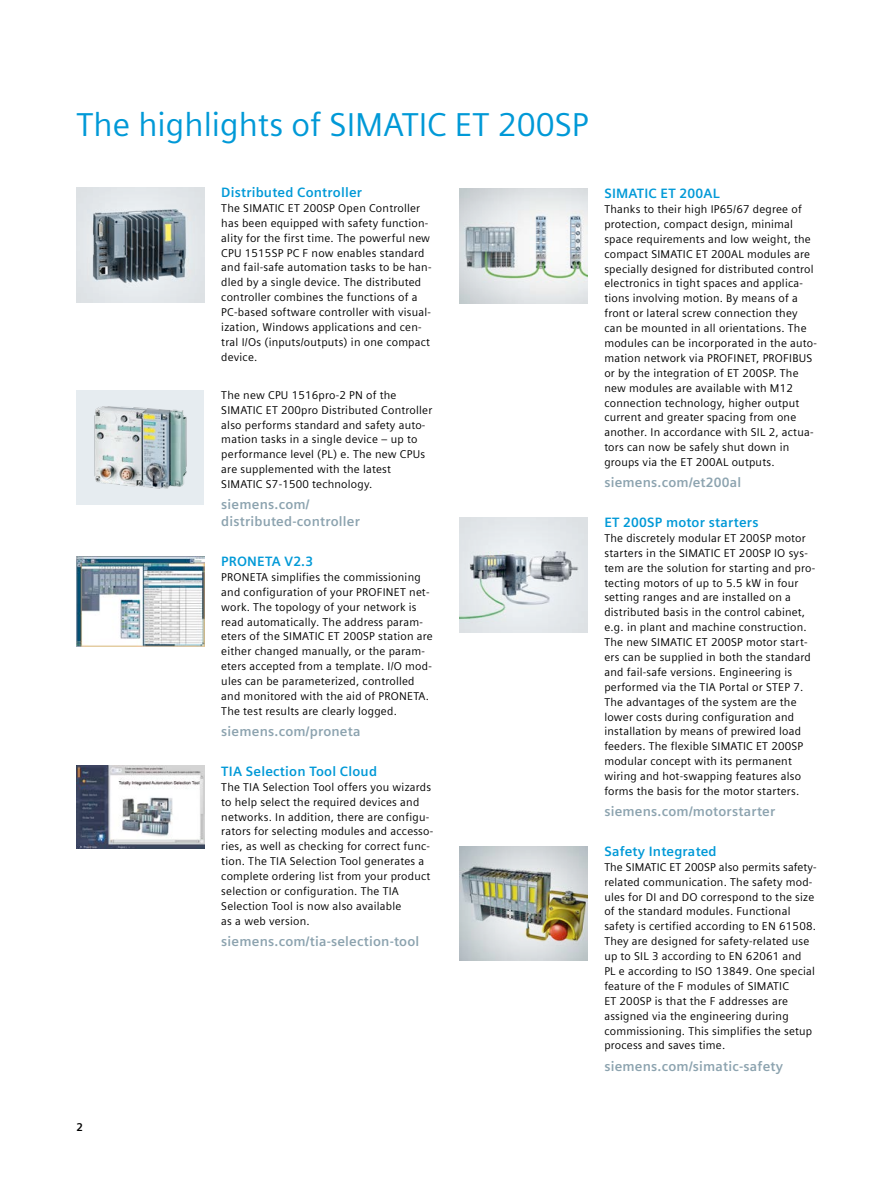
<style>
.page{position:relative;width:881px;height:1191px;background:#fff}
.page>*{position:absolute;margin:0;border:0;box-sizing:border-box;transform-origin:0 0}
.t1{font:33px "Siemens Sans Global";color:#0099d7}
.t2{font:700 13.5px/17px "Siemens Sans Global";letter-spacing:.015em;color:#8ca3af}
.t3{font:700 13.5px "Siemens Sans Global";letter-spacing:.015em;color:#0099d7}
.t4{font:11.25px/14.9px "Siemens Sans Global";letter-spacing:.02em;color:#000}
.t5{font:700 11.25px "Siemens Sans Global";color:#000}
</style>
<div class="page">
<img style="left:77px;top:187px;width:127px;height:115px">
<img style="left:77px;top:390px;width:127px;height:115px">
<img style="left:77px;top:556px;width:127px;height:91px">
<img style="left:77px;top:766px;width:127px;height:82px">
<img style="left:459px;top:188px;width:128px;height:115px">
<img style="left:459px;top:517px;width:128px;height:115px">
<img style="left:459px;top:846px;width:128px;height:115px">
<h1 class="t1" style="left:77px;top:101px;width:513px">The highlights of SIMATIC ET 200SP</h1>
<p class="t3" style="left:221px;top:184px;width:142px">Distributed Controller</p>
<p class="t4" style="left:221px;top:201px;width:212px">The SIMATIC ET 200SP Open Controller has been equipped with safety function&shy;ality for the first time. The powerful new CPU 1515SP PC F now enables standard and fail-safe automation tasks to be han&shy;dled by a single device. The distributed controller combines the functions of a PC-based software controller with visual&shy;ization, Windows applications and cen&shy;tral I/Os (inputs/outputs) in one compact device.</p>
<p class="t4" style="left:221px;top:388px;width:212px">The new CPU 1516pro-2 PN of the SIMATIC ET 200pro Distributed Controller also performs standard and safety auto&shy;mation tasks in a single device – up to performance level (PL) e. The new CPUs are supplemented with the latest SIMATIC S7-1500 technology.</p>
<p class="t2" style="left:221px;top:496px;width:140px">siemens.com/ distributed-controller</p>
<p class="t3" style="left:221px;top:553px;width:93px">PRONETA V2.3</p>
<p class="t4" style="left:221px;top:570px;width:213px">PRONETA simplifies the commissioning and configuration of your PROFINET net&shy;work. The topology of your network is read automatically. The address param&shy;eters of the SIMATIC ET 200SP station are either changed manually, or the param&shy;eters accepted from a template. I/O mod&shy;ules can be parameterized, controlled and monitored with the aid of PRONETA.<br>The test results are clearly logged.</p>
<p class="t2" style="left:221px;top:723px;width:141px">siemens.com/proneta</p>
<p class="t3" style="left:221px;top:763px;width:157px">TIA Selection Tool Cloud</p>
<p class="t4" style="left:221px;top:780px;width:213px">The TIA Selection Tool offers you wizards to help select the required devices and networks. In addition, there are configu&shy;rators for selecting modules and accesso&shy;ries, as well as checking for correct func&shy;tion. The TIA Selection Tool generates a complete ordering list from your product selection or configuration. The TIA Selection Tool is now also available<br>as a web version.</p>
<p class="t2" style="left:221px;top:932px;width:199px">siemens.com/tia-selection-tool</p>
<p class="t3" style="left:604px;top:186px;width:117px">SIMATIC ET 200AL</p>
<p class="t4" style="left:604px;top:202px;width:214px">Thanks to their high IP65/67 degree of protection, compact design, minimal space requirements and low weight, the compact SIMATIC ET 200AL modules are specially designed for distributed control electronics in tight spaces and applica&shy;tions involving motion. By means of a front or lateral screw connection they can be mounted in all orientations. The modules can be incorporated in the auto&shy;mation network via PROFINET, PROFIBUS or by the integration of ET 200SP. The new modules are available with M12 connection technology, higher output current and greater spacing from one another. In accordance with SIL 2, actua&shy;tors can now be safely shut down in groups via the ET 200AL outputs.</p>
<p class="t2" style="left:604px;top:474px;width:138px">siemens.com/et200al</p>
<p class="t3" style="left:604px;top:514px;width:155px">ET 200SP motor starters</p>
<p class="t4" style="left:604px;top:531px;width:212px">The discretely modular ET 200SP motor starters in the SIMATIC ET 200SP IO sys&shy;tem are the solution for starting and pro&shy;tecting motors of up to 5.5 kW in four setting ranges and are installed on a distributed basis in the control cabinet, e.g. in plant and machine construction.<br>The new SIMATIC ET 200SP motor start&shy;ers can be supplied in both the standard and fail-safe versions. Engineering is performed via the TIA Portal or STEP 7.<br>The advantages of the system are the lower costs during configuration and installation by means of prewired load feeders. The flexible SIMATIC ET 200SP modular concept with its permanent wiring and hot-swapping features also forms the basis for the motor starters.</p>
<p class="t2" style="left:604px;top:803px;width:172px">siemens.com/motorstarter</p>
<p class="t3" style="left:604px;top:843px;width:114px">Safety Integrated</p>
<p class="t4" style="left:604px;top:860px;width:214px">The SIMATIC ET 200SP also permits safety&shy;related communication. The safety mod&shy;ules for DI and DO correspond to the size of the standard modules. Functional safety is certified according to EN 61508.<br>They are designed for safety-related use up to SIL 3 according to EN 62061 and<br>PL e according to ISO 13849. One special feature of the F modules of SIMATIC<br>ET 200SP is that the F addresses are assigned via the engineering during commissioning. This simplifies the setup process and saves time.</p>
<p class="t2" style="left:604px;top:1057px;width:180px">siemens.com/simatic-safety</p>
<p class="t5" style="left:77px;top:1120px;width:8px">2</p>
</div>
